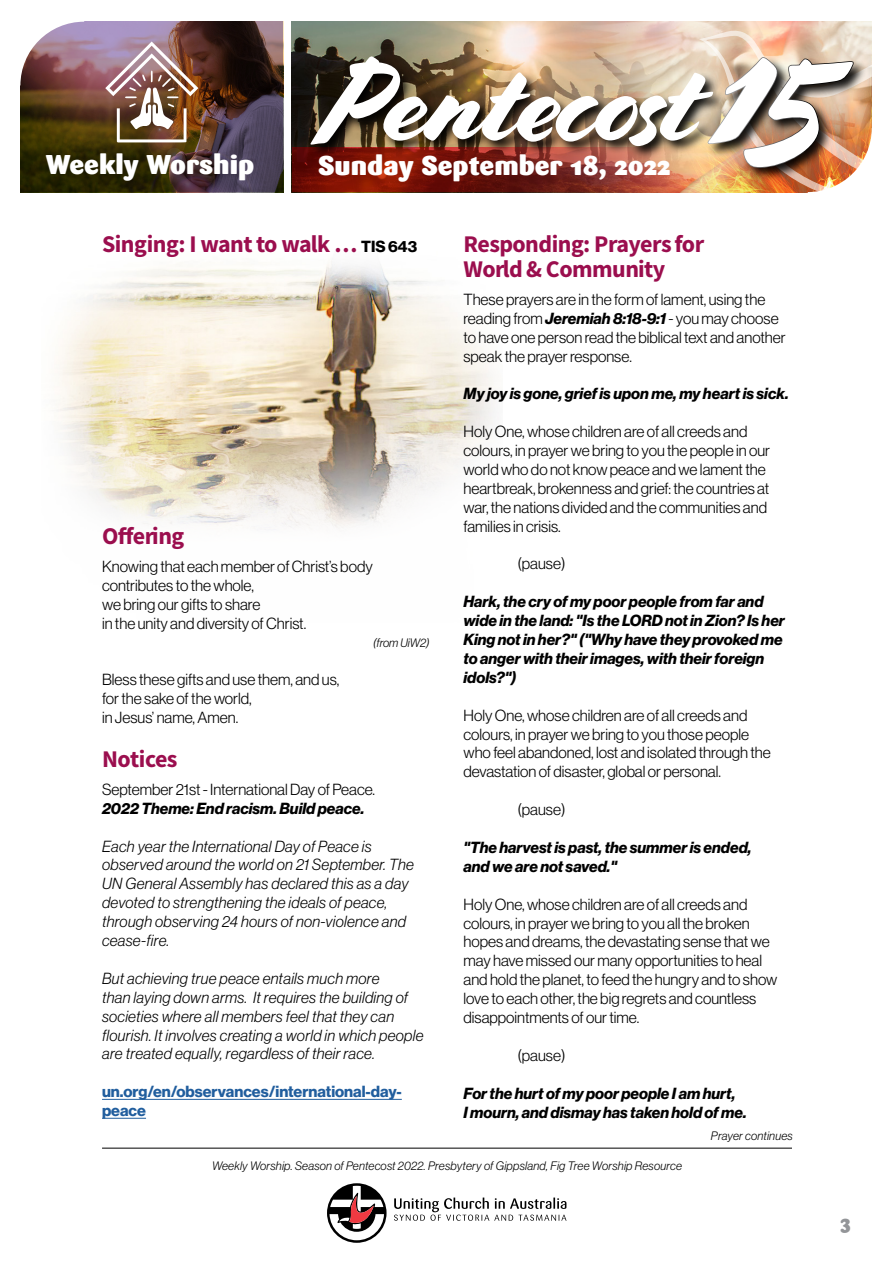
<style>
.page{position:relative;width:893px;height:1263px;background:#fff}
.page>*{position:absolute;margin:0;border:0;box-sizing:border-box;transform-origin:0 0}
.t1{font:115.5px "Cortado";letter-spacing:-.02em;color:#fff}
.t2{font:900 27px "Sari";color:#fff}
.t3{font:24px/25.5px "Source Sans Variable";letter-spacing:-.02em;color:#9b0e4e}
.t4{font:900 19.5px "Sari";color:#939598}
.t5{font:15.75px/18.9px "N Haas Grotesk DS Pro 45 Lt";color:#000}
.t6{font:15.75px/18.9px "N Haas Grotesk DS Pro 46 Lt It";letter-spacing:.02em;color:#000}
.t7{font:15.75px/18.9px "N Haas Grotesk DS Pro 76 Bd It";color:#000}
.t8{font:15.75px/18.9px "N Haas Grotesk DS Pro 75 Bd";color:#215e9e}
.t9{font:12px "N Haas Grotesk DS Pro 46 Lt It";letter-spacing:.02em;color:#000}
.t10{font:12px "N Haas Grotesk DS Pro 46 Lt It";color:#000}
.s1{font-size:163.5px}
.s2{font-family:"N Haas Grotesk DS Pro 75 Bd";font-size:15.75px;color:#000}
.s3{font-family:"N Haas Grotesk DS Pro 76 Bd It"}
</style>
<div class="page">
<svg style="left:394px;top:1197px;width:172px;height:24px"></svg>
<svg style="left:327px;top:1183px;width:60px;height:60px"></svg>
<hr style="left:102px;top:1148px;width:690px;height:1px;background:#000">
<img style="left:292px;top:22px;width:407px;height:170px">
<img style="left:20px;top:22px;width:263px;height:170px">
<img style="left:105px;top:42px;width:93px;height:100px">
<svg style="left:292px;top:148px;width:394px;height:44px;background:#7a1d11"></svg>
<svg style="left:20px;top:21px;width:64px;height:64px"></svg>
<img style="left:699px;top:22px;width:173px;height:171px">
<div style="left:309px;top:55px;width:558px;height:127px;background:#000;opacity:.91"></div>
<img style="left:56px;top:261px;width:439px;height:267px">
<hr style="left:102px;top:1099px;width:300px;height:1px;background:#215e9e">
<hr style="left:102px;top:1118px;width:44px;height:1px;background:#215e9e">
<h2 class="t2" style="left:46px;top:148px;width:210px">Weekly Worship</h2>
<h1 class="t1" style="left:320px;top:34px;width:510px">Pentecost <span class="s1">15</span></h1>
<h2 class="t2" style="left:318px;top:148px;width:354px">Sunday September 18, 2022</h2>
<h3 class="t3" style="left:102px;top:231px;width:317px">Singing: I want to walk … <span class="s2">TIS 643</span></h3>
<h3 class="t3" style="left:102px;top:524px;width:84px">Offering</h3>
<p class="t5" style="left:102px;top:557px;width:272px">Knowing that each member of Christ’s body contributes to the whole,<br>we bring our gifts to share<br>in the unity and diversity of Christ.</p>
<p class="t10" style="left:373px;top:636px;width:58px">(from UiW2)</p>
<p class="t5" style="left:102px;top:670px;width:239px">Bless these gifts and use them, and us, for the sake of the world,<br>in Jesus’ name, Amen.</p>
<h3 class="t3" style="left:102px;top:747px;width:77px">Notices</h3>
<p class="t5" style="left:102px;top:780px;width:275px">September 21st - International Day of Peace.</p>
<p class="t7" style="left:102px;top:799px;width:264px">2022 Theme: End racism. Build peace.</p>
<p class="t6" style="left:102px;top:836px;width:313px">Each year the International Day of Peace is observed around the world on 21 September. The UN General Assembly has declared this as a day devoted to strengthening the ideals of peace, through observing 24 hours of non-violence and cease-fire.</p>
<p class="t6" style="left:102px;top:969px;width:323px">But achieving true peace entails much more<br>than laying down arms. It requires the building of societies where all members feel that they can flourish. It involves creating a world in which people are treated equally, regardless of their race.</p>
<p class="t8" style="left:102px;top:1082px;width:301px">un.org/en/observances/international-day&shy;peace</p>
<h3 class="t3" style="left:463px;top:231px;width:242px">Responding: Prayers for<br>World &amp; Community</h3>
<p class="t5" style="left:463px;top:290px;width:324px">These prayers are in the form of lament, using the reading from <span class="s3">Jeremiah 8:18-9:1</span> - you may choose to have one person read the biblical text and another speak the prayer response.</p>
<p class="t7" style="left:463px;top:385px;width:327px">My joy is gone, grief is upon me, my heart is sick.</p>
<p class="t5" style="left:463px;top:422px;width:308px">Holy One, whose children are of all creeds and colours, in prayer we bring to you the people in our world who do not know peace and we lament the heartbreak, brokenness and grief: the countries at war, the nations divided and the communities and families in crisis.</p>
<p class="t5" style="left:517px;top:554px;width:50px">(pause)</p>
<p class="t7" style="left:463px;top:592px;width:323px">Hark, the cry of my poor people from far and wide in the land: "Is the LORD not in Zion? Is her King not in her?" ("Why have they provoked me to anger with their images, with their foreign idols?")</p>
<p class="t5" style="left:463px;top:706px;width:309px">Holy One, whose children are of all creeds and colours, in prayer we bring to you those people who feel abandoned, lost and isolated through the devastation of disaster, global or personal.</p>
<p class="t5" style="left:517px;top:800px;width:50px">(pause)</p>
<p class="t7" style="left:463px;top:838px;width:289px">"The harvest is past, the summer is ended, and we are not saved."</p>
<p class="t5" style="left:463px;top:895px;width:315px">Holy One, whose children are of all creeds and colours, in prayer we bring to you all the broken hopes and dreams, the devastating sense that we may have missed our many opportunities to heal and hold the planet, to feed the hungry and to show love to each other, the big regrets and countless disappointments of our time.</p>
<p class="t5" style="left:517px;top:1046px;width:50px">(pause)</p>
<p class="t7" style="left:463px;top:1084px;width:285px">For the hurt of my poor people I am hurt,<br>I mourn, and dismay has taken hold of me.</p>
<p class="t9" style="left:711px;top:1129px;width:83px">Prayer continues</p>
<p class="t9" style="left:212px;top:1159px;width:471px">Weekly Worship. Season of Pentecost 2022. Presbytery of Gippsland, Fig Tree Worship Resource</p>
<p class="t4" style="left:840px;top:1210px;width:12px">3</p>
</div>
